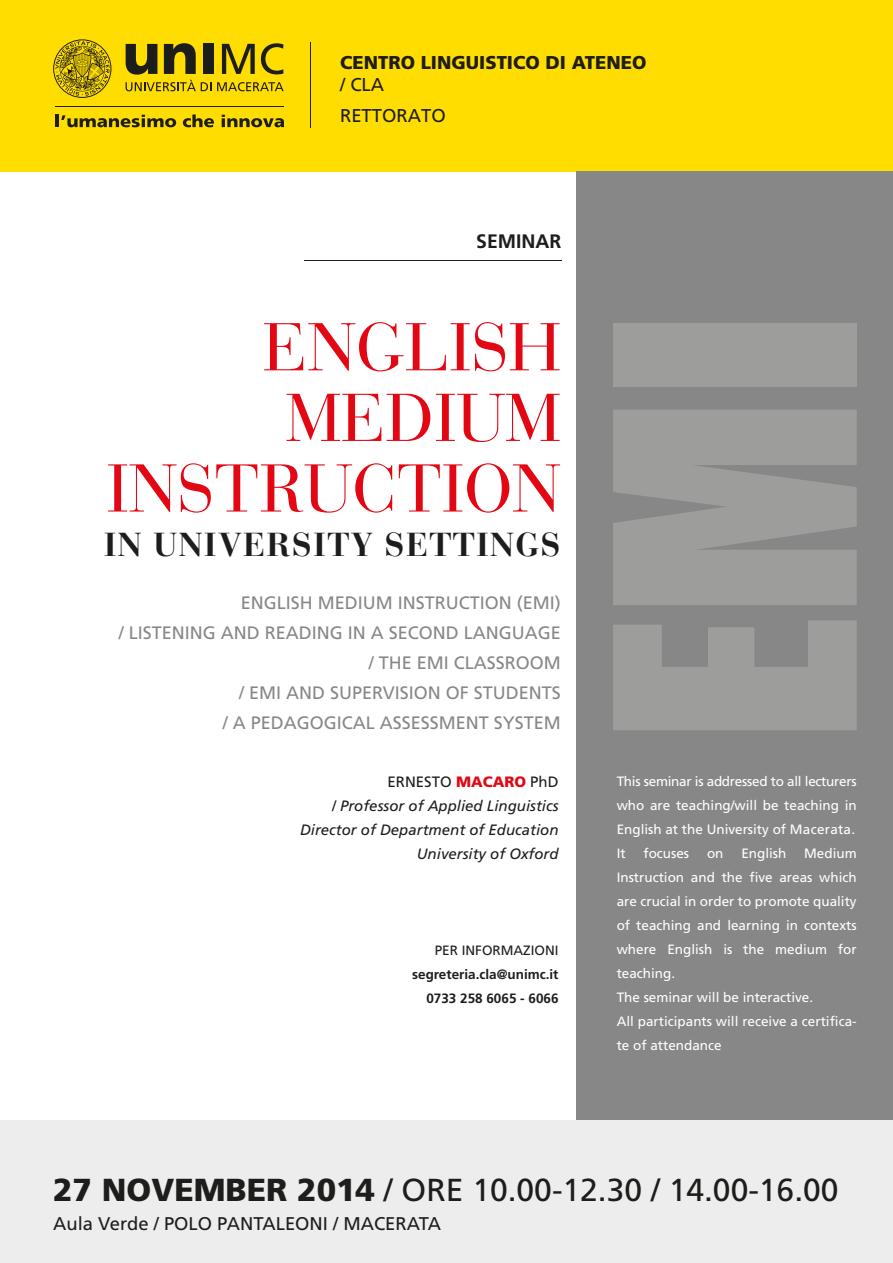
<style>
.page{position:relative;width:893px;height:1263px;background:#fff}
.page>*{position:absolute;margin:0;border:0;box-sizing:border-box;transform-origin:0 0}
.t1{font:67.05px/70.7px "Bauer Bodoni";color:#e30613;text-align:right}
.t2{font:33px "Bauer Bodoni Bold Os F";letter-spacing:.04em;color:#1d1d1b}
.t3{font:31.8px "Frutiger";color:#1d1d1b}
.t4{font:700 19.5px "Frutiger";color:#1d1d1b}
.t5{font:900 18.6px "Frutiger";color:#1d1d1b}
.t6{font:18.6px/31.3px "Frutiger";color:#1d1d1b}
.t7{font:18.45px "Frutiger";color:#1d1d1b}
.t8{font:18px/30px "Frutiger";color:#878787;text-align:right}
.t9{font:italic 15px/24px "Frutiger";color:#1d1d1b;text-align:right}
.t10{font:13.5px/24px "Frutiger";color:#fff;text-align:justify}
.t11{font:700 13.5px/24px "Frutiger";color:#1d1d1b;text-align:right}
.t12{font:13.5px "Frutiger";color:#1d1d1b}
.s1{font-style:normal}
.s2{font-weight:900;font-style:normal;color:#e30613}
.s3{font-weight:900}
</style>
<div class="page">
<div style="left:0;top:0;width:893px;height:172px;background:#fd0"></div>
<div style="left:577px;top:172px;width:316px;height:948px;background:#878787"></div>
<svg style="left:53px;top:39px;width:58px;height:59px"></svg>
<div style="left:203px;top:44px;width:11px;height:30px;background:#1d1d1b"></div>
<svg style="left:222px;top:44px;width:33px;height:30px"></svg>
<svg style="left:261px;top:43px;width:23px;height:31px"></svg>
<svg style="left:126px;top:43px;width:85px;height:48px"></svg>
<svg style="left:217px;top:82px;width:67px;height:9px"></svg>
<svg style="left:56px;top:114px;width:120px;height:13px"></svg>
<svg style="left:183px;top:114px;width:31px;height:13px"></svg>
<svg style="left:222px;top:115px;width:62px;height:12px"></svg>
<hr style="left:55px;top:106px;width:229px;height:1px;background:#1d1d1b">
<hr style="left:310px;top:42px;width:1px;height:85px;background:#1d1d1b">
<div style="left:0;top:1120px;width:893px;height:143px;background:#ededed"></div>
<svg style="left:613px;top:620px;width:244px;height:110px"></svg>
<svg style="left:613px;top:410px;width:244px;height:195px;background:#9a9a99"></svg>
<div style="left:613px;top:324px;width:244px;height:63px;background:#9d9d9c"></div>
<hr style="left:304px;top:260px;width:257px;height:1px;background:#1d1d1b">
<h3 class="t5" style="left:340px;top:51px;width:308px">CENTRO LINGUISTICO DI ATENEO</h3>
<h3 class="t6" style="left:340px;top:69px;width:107px">/ CLA<br>RETTORATO</h3>
<h3 class="t4" style="left:476px;top:230px;width:87px">SEMINAR</h3>
<h1 class="t1" style="left:106px;top:313px;width:456px">ENGLISH<br>MEDIUM<br>INSTRUCTION</h1>
<h2 class="t2" style="left:104px;top:525px;width:458px">IN UNIVERSITY SETTINGS</h2>
<h3 class="t8" style="left:119px;top:587px;width:444px">ENGLISH MEDIUM INSTRUCTION (EMI)<br>/ LISTENING AND READING IN A SECOND LANGUAGE / THE EMI CLASSROOM<br>/ EMI AND SUPERVISION OF STUDENTS<br>/ A PEDAGOGICAL ASSESSMENT SYSTEM</h3>
<p class="t9" style="left:300px;top:770px;width:260px"><span class="s1">ERNESTO</span> <span class="s2">MACARO</span> <span class="s1">PhD<br></span>/ Professor of Applied Linguistics<br>Director of Department of Education<br>University of Oxford</p>
<p class="t12" style="left:435px;top:943px;width:125px">PER INFORMAZIONI</p>
<p class="t11" style="left:412px;top:962px;width:148px">segreteria.cla@unimc.it<br>0733 258 6065 - 6066</p>
<p class="t10" style="left:617px;top:769px;width:242px">This seminar is addressed to all lecturers who are teaching/will be teaching in English at the University of Macerata.<br>It</p>
<p class="t10" style="left:643px;top:841px;width:47px">focuses</p>
<p class="t10" style="left:707px;top:841px;width:18px">on</p>
<p class="t10" style="left:741px;top:841px;width:47px">English</p>
<p class="t10" style="left:617px;top:841px;width:242px;text-align:left;text-indent:188px">Medium<br>Instruction and the five areas which are crucial in order to promote quality of teaching and learning in contexts where English is the medium for teaching.<br>The seminar will be interactive.<br>All participants will receive a certifica&shy;te of attendance</p>
<h3 class="t3" style="left:53px;top:1171px;width:787px"><span class="s3">27 NOVEMBER 2014</span> / ORE 10.00-12.30 / 14.00-16.00</h3>
<h3 class="t7" style="left:53px;top:1213px;width:390px">Aula Verde / POLO PANTALEONI / MACERATA</h3>
</div>
